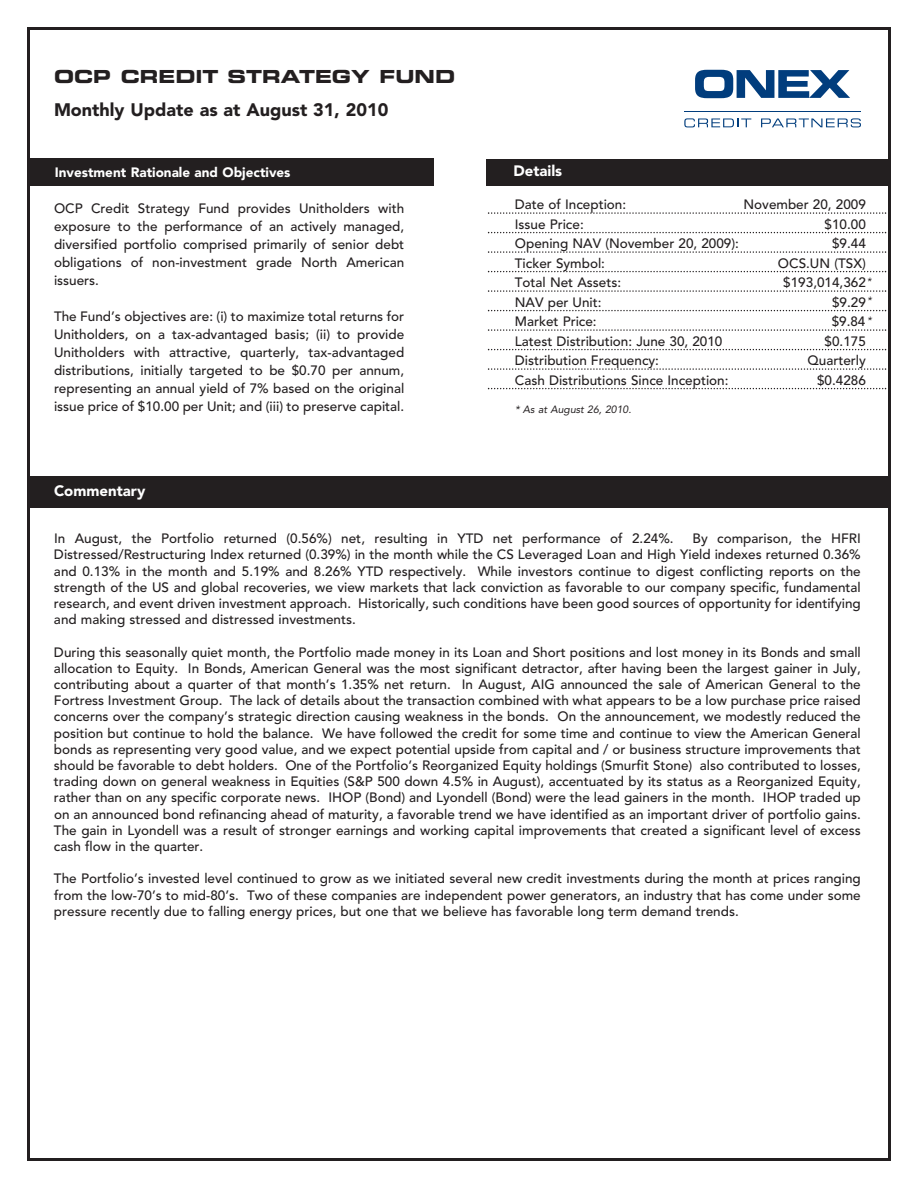
<style>
.page{position:relative;width:918px;height:1188px;background:#fff}
.page>*{position:absolute;margin:0;border:0;box-sizing:border-box;transform-origin:0 0}
.t1{font:900 18px "Avenir LT Std";color:#231f20}
.t2{font:18px "Eurostile Bold Extended Two";color:#231f20}
.t3{font:900 15px "Avenir LT Std";color:#fff}
.t4{font:500 13.5px/16.2px "Avenir LT Std";color:#231f20;text-align:justify}
.t5{font:900 13.5px "Avenir LT Std";color:#fff}
.t6{font:italic 10.5px/19.4px "Avenir LT Std";color:#231f20;text-align:justify}
</style>
<div class="page">
<svg style="left:695px;top:70px;width:155px;height:28px"></svg>
<hr style="left:684px;top:111px;width:177px;height:1px;background:#013d7d">
<svg style="left:684px;top:118px;width:67px;height:9px"></svg>
<svg style="left:761px;top:118px;width:100px;height:9px"></svg>
<svg style="left:488px;top:212px;width:398px;height:2px"></svg>
<svg style="left:488px;top:232px;width:398px;height:1px"></svg>
<svg style="left:488px;top:251px;width:398px;height:2px"></svg>
<svg style="left:488px;top:271px;width:398px;height:1px"></svg>
<svg style="left:488px;top:290px;width:398px;height:2px"></svg>
<svg style="left:488px;top:310px;width:398px;height:1px"></svg>
<svg style="left:488px;top:329px;width:398px;height:2px"></svg>
<svg style="left:488px;top:349px;width:398px;height:1px"></svg>
<svg style="left:488px;top:368px;width:398px;height:2px"></svg>
<svg style="left:488px;top:388px;width:398px;height:1px"></svg>
<div style="left:486px;top:159px;width:404px;height:27px;background:#231f20"></div>
<div style="left:27px;top:476px;width:864px;height:32px;background:#231f20"></div>
<div style="left:29px;top:159px;width:404px;height:27px;background:#231f20"></div>
<h1 class="t2" style="left:54px;top:70px;width:403px">OCP CREDIT STRATEGY FUND</h1>
<h1 class="t1" style="left:54px;top:103px;width:336px">Monthly Update as at August 31, 2010</h1>
<p class="t5" style="left:55px;top:167px;width:237px">Investment Rationale and Objectives</p>
<p class="t4" style="left:54px;top:201px;width:352px;line-height:18px">OCP Credit Strategy Fund provides Unitholders with exposure to the performance of an actively managed, diversified portfolio comprised primarily of senior debt obligations of non-investment grade North American issuers.</p>
<p class="t4" style="left:54px;top:309px;width:352px;line-height:18px">The Fund’s objectives are: (i) to maximize total returns for Unitholders, on a tax-advantaged basis; (ii) to provide Unitholders with attractive, quarterly, tax-advantaged distributions, initially targeted to be $0.70 per annum, representing an annual yield of 7% based on the original issue price of $10.00 per Unit; and (iii) to preserve capital.</p>
<p class="t3" style="left:513px;top:165px;width:50px">Details</p>
<p class="t4" style="left:515px;top:197px;width:113px">Date of Inception:</p>
<p class="t4" style="left:744px;top:197px;width:124px">November 20, 2009</p>
<p class="t4" style="left:515px;top:217px;width:70px">Issue Price:</p>
<p class="t4" style="left:825px;top:217px;width:43px">$10.00</p>
<p class="t4" style="left:515px;top:236px;width:226px">Opening NAV (November 20, 2009):</p>
<p class="t4" style="left:832px;top:236px;width:35px">$9.44</p>
<p class="t4" style="left:515px;top:256px;width:92px">Ticker Symbol:</p>
<p class="t4" style="left:778px;top:256px;width:89px">OCS.UN (TSX)</p>
<p class="t4" style="left:515px;top:275px;width:108px">Total Net Assets:</p>
<p class="t4" style="left:783px;top:275px;width:84px">$193,014,362</p>
<p class="t4" style="left:515px;top:295px;width:88px">NAV per Unit:</p>
<p class="t4" style="left:832px;top:295px;width:35px">$9.29</p>
<p class="t4" style="left:515px;top:314px;width:83px">Market Price:</p>
<p class="t4" style="left:832px;top:314px;width:35px">$9.84</p>
<p class="t4" style="left:515px;top:334px;width:209px">Latest Distribution: June 30, 2010</p>
<p class="t4" style="left:825px;top:334px;width:43px">$0.175</p>
<p class="t4" style="left:515px;top:353px;width:146px">Distribution Frequency:</p>
<p class="t4" style="left:808px;top:353px;width:60px">Quarterly</p>
<p class="t4" style="left:515px;top:373px;width:215px">Cash Distributions Since Inception:</p>
<p class="t4" style="left:817px;top:373px;width:50px">$0.4286</p>
<p class="t6" style="left:867px;top:273px;width:6px">* * *</p>
<p class="t6" style="left:515px;top:400px;width:118px">* As at August 26, 2010.</p>
<p class="t3" style="left:54px;top:484px;width:93px">Commentary</p>
<p class="t4" style="left:54px;top:532px;width:621px">In August, the Portfolio returned (0.56%) net, resulting in YTD net performance of 2.24%.</p>
<p class="t4" style="left:54px;top:532px;width:808px;text-indent:639px">By comparison, the HFRI Distressed/Restructuring Index returned (0.39%) in the month while the CS Leveraged Loan and High Yield indexes returned 0.36% and 0.13% in the month and 5.19% and 8.26% YTD respectively. While investors continue to digest conflicting reports on the strength of the US and global recoveries, we view markets that lack conviction as favorable to our company specific, fundamental research, and event driven investment approach. Historically, such conditions have been good sources of opportunity for identifying and making stressed and distressed investments.</p>
<p class="t4" style="left:54px;top:645px;width:808px">During this seasonally quiet month, the Portfolio made money in its Loan and Short positions and lost money in its Bonds and small allocation to Equity. In Bonds, American General was the most significant detractor, after having been the largest gainer in July, contributing about a quarter of that month’s 1.35% net return. In August, AIG announced the sale of American General to the Fortress Investment Group. The lack of details about the transaction combined with what appears to be a low purchase price raised concerns over the company’s strategic direction causing weakness in the bonds. On the announcement, we modestly reduced the position but continue to hold the balance. We have followed the credit for some time and continue to view the American General bonds as representing very good value, and we expect potential upside from capital and / or business structure improvements that should be favorable to debt holders. One of the Portfolio’s Reorganized Equity holdings (Smurfit Stone) also contributed to losses, trading down on general weakness in Equities (S&amp;P 500 down 4.5% in August), accentuated by its status as a Reorganized Equity, rather than on any specific corporate news. IHOP (Bond) and Lyondell (Bond) were the lead gainers in the month. IHOP traded up on an announced bond refinancing ahead of maturity, a favorable trend we have identified as an important driver of portfolio gains.<br>The gain in Lyondell was a result of stronger earnings and working capital improvements that created a significant level of excess cash flow in the quarter.</p>
<p class="t4" style="left:54px;top:872px;width:808px">The Portfolio’s invested level continued to grow as we initiated several new credit investments during the month at prices ranging from the low-70’s to mid-80’s. Two of these companies are independent power generators, an industry that has come under some pressure recently due to falling energy prices, but one that we believe has favorable long term demand trends.</p>
</div>
